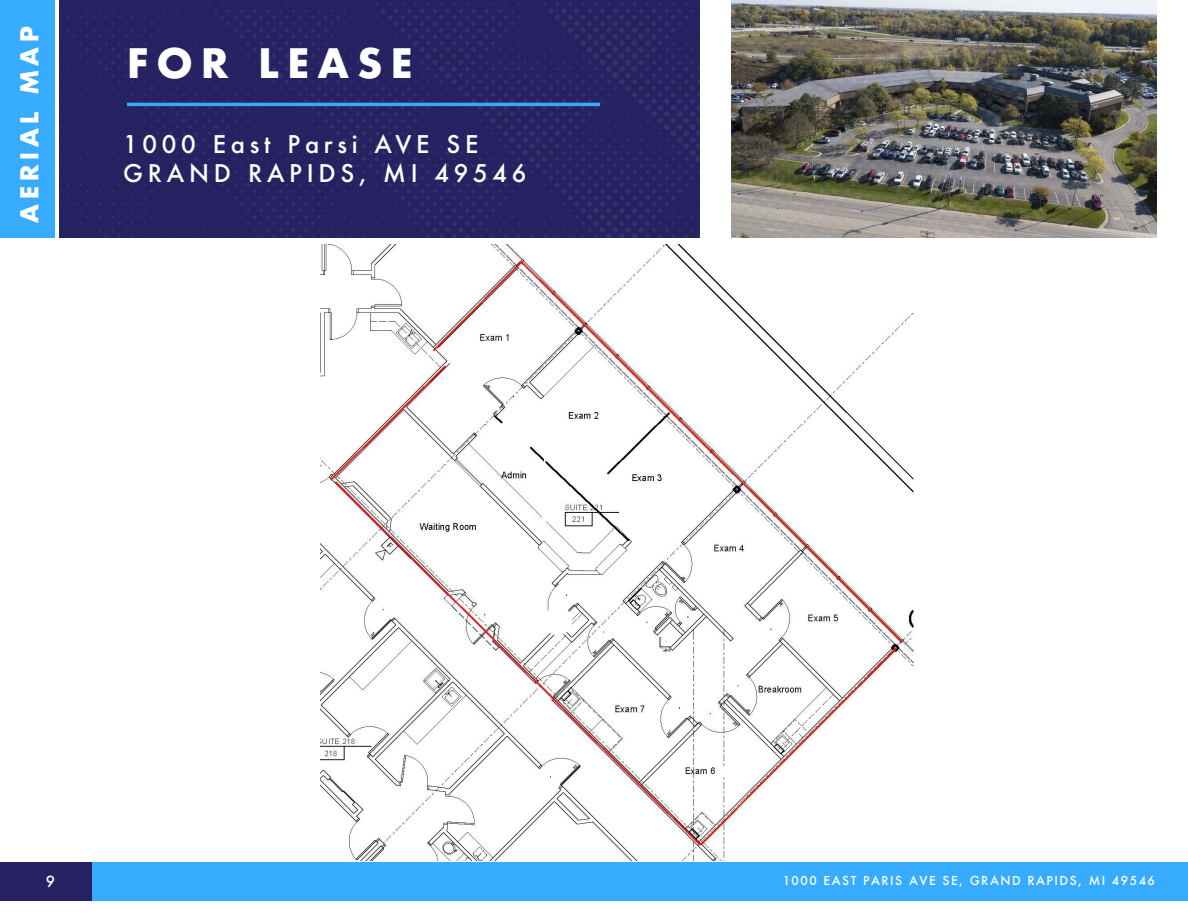
<style>
.page{position:relative;width:1188px;height:918px;background:#fff}
.page>*{position:absolute;margin:0;border:0;box-sizing:border-box;transform-origin:0 0}
.t1{font:700 39.45px "Futura";letter-spacing:.2em;color:#fff}
.t2{font:700 24px "Futura Std";letter-spacing:.195em;color:#fff}
.t3{font:500 23.7px/28.5px "Futura";letter-spacing:.2em;color:#fff}
.t4{font:500 15px "Futura";color:#fff}
.t5{font:500 12px "Futura";letter-spacing:.125em;color:#fff}
</style>
<div class="page">
<div style="left:0;top:862px;width:1188px;height:39px;background:#37acff"></div>
<img style="left:1042px;top:0;width:114px;height:238px">
<svg style="left:0;top:0;width:1042px;height:238px;background:#454871"></svg>
<hr style="left:127px;top:103px;width:473px;height:3px;background:#37acff">
<img style="left:320px;top:244px;width:594px;height:616px">
<div style="left:0;top:862px;width:92px;height:39px;background:#262261"></div>
<hr style="left:544px;top:428px;width:1px;height:91px;background:#fff">
<svg style="left:542px;top:516px;width:6px;height:6px"></svg>
<div style="left:544px;top:606px;width:28px;height:29px;background:#fff;border-radius:50%"></div>
<h2 class="t2" style="left:14px;top:223px;width:198px;rotate:-90deg">AERIAL MAP</h2>
<h1 class="t1" style="left:127px;top:34px;width:288px">FOR LEASE</h1>
<h3 class="t3" style="left:123px;top:130px;width:405px">1000 East Parsi AVE SE<br>GRAND RAPIDS, MI 49546</h3>
<p class="t4" style="left:46px;top:872px;width:11px">9</p>
<p class="t5" style="left:783px;top:872px;width:374px">1000 EAST PARIS AVE SE, GRAND RAPIDS, MI 49546</p>
</div>
